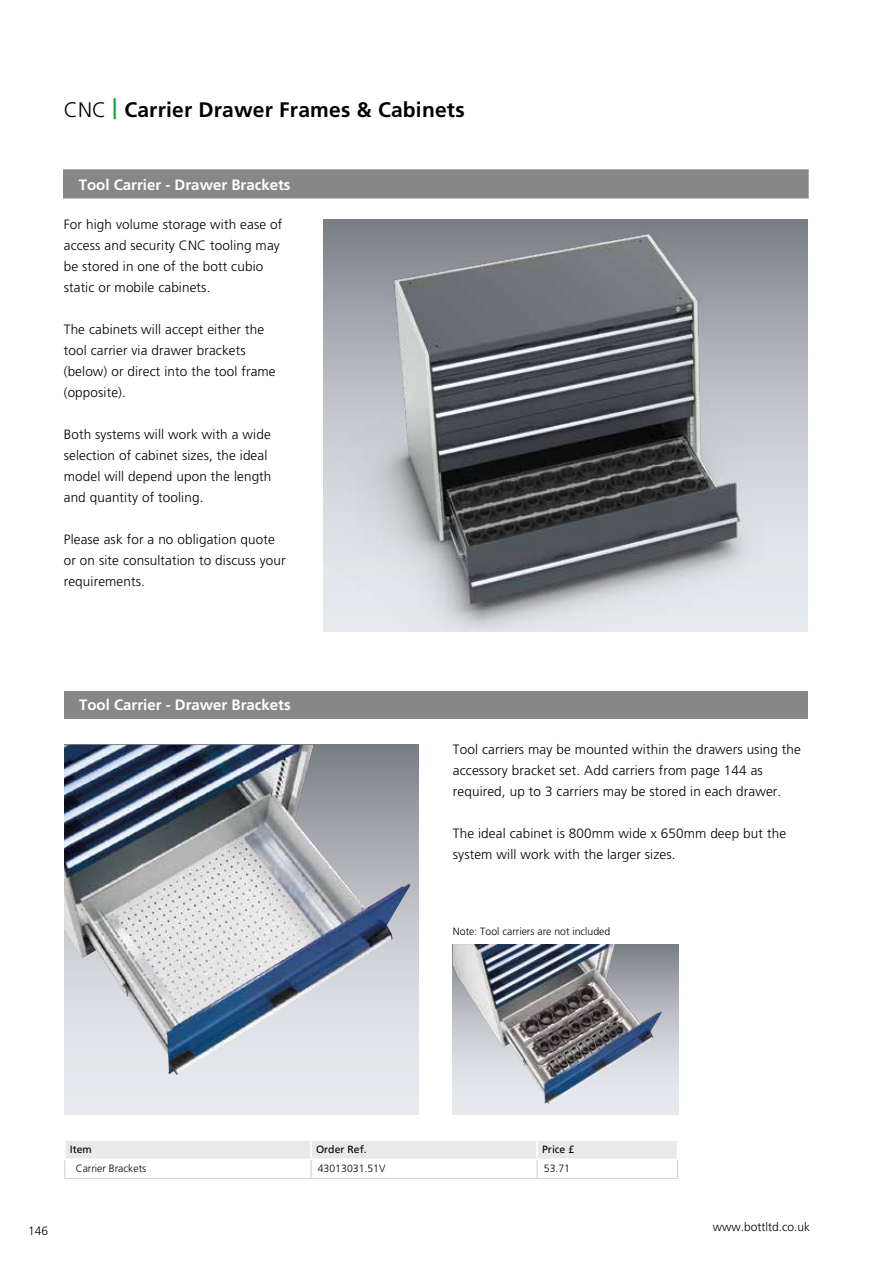
<style>
.page{position:relative;width:893px;height:1263px;background:#fff}
.page>*{position:absolute;margin:0;border:0;box-sizing:border-box;transform-origin:0 0}
.t1{font:700 21px "Frutiger LT Pro";letter-spacing:.01em;color:#000}
.t2{font:700 15px "Frutiger LT Pro";color:#fff}
.t3{font:300 13.5px/21px "Frutiger LT Pro";letter-spacing:.01em;color:#000}
.t4{font:300 12px "Frutiger LT Pro";color:#000}
.t5{font:300 10.5px "Frutiger LT Pro";color:#000}
.t6{font:10.5px "Frutiger LT Pro";color:#000}
.s1{font-weight:300}
.s2{color:#13a538}
</style>
<div class="page">
<div style="left:63px;top:169px;width:746px;height:29px;background:#b0b0b0"></div>
<svg style="left:64px;top:744px;width:355px;height:370px;background:#dbdfe3"></svg>
<img style="left:64px;top:745px;width:346px;height:330px">
<svg style="left:453px;top:944px;width:225px;height:170px;background:#cfd3d7"></svg>
<img style="left:453px;top:944px;width:209px;height:160px">
<hr style="left:64px;top:1178px;width:247px;height:1px;background:#d0d0d0">
<svg style="left:64px;top:1141px;width:614px;height:37px"></svg>
<hr style="left:311px;top:1178px;width:226px;height:1px;background:#d0d0d0">
<hr style="left:537px;top:1178px;width:141px;height:1px;background:#d0d0d0">
<div style="left:64px;top:170px;width:744px;height:28px;background:#878787"></div>
<div style="left:64px;top:691px;width:744px;height:27px;background:#878787"></div>
<img style="left:323px;top:219px;width:485px;height:412px">
<h1 class="t1" style="left:64px;top:97px;width:402px"><span class="s1">CNC</span> <span class="s2">|</span> Carrier Drawer Frames &amp; Cabinets</h1>
<p class="t2" style="left:79px;top:175px;width:213px">Tool Carrier - Drawer Brackets</p>
<p class="t3" style="left:64px;top:214px;width:220px">For high volume storage with ease of access and security CNC tooling may be stored in one of the bott cubio static or mobile cabinets.</p>
<p class="t3" style="left:64px;top:319px;width:213px">The cabinets will accept either the tool carrier via drawer brackets (below) or direct into the tool frame (opposite).</p>
<p class="t3" style="left:64px;top:424px;width:209px">Both systems will work with a wide selection of cabinet sizes, the ideal model will depend upon the length and quantity of tooling.</p>
<p class="t3" style="left:64px;top:529px;width:223px">Please ask for a no obligation quote or on site consultation to discuss your requirements.</p>
<p class="t2" style="left:79px;top:696px;width:213px">Tool Carrier - Drawer Brackets</p>
<p class="t3" style="left:453px;top:739px;width:350px">Tool carriers may be mounted within the drawers using the accessory bracket set. Add carriers from page 144 as required, up to 3 carriers may be stored in each drawer.</p>
<p class="t3" style="left:453px;top:823px;width:335px">The ideal cabinet is 800mm wide x 650mm deep but the system will work with the larger sizes.</p>
<p class="t5" style="left:453px;top:925px;width:159px">Note: Tool carriers are not included</p>
<p class="t6" style="left:70px;top:1143px;width:24px">Item</p>
<p class="t6" style="left:316px;top:1143px;width:52px">Order Ref.</p>
<p class="t6" style="left:542px;top:1143px;width:34px">Price £</p>
<p class="t5" style="left:76px;top:1162px;width:72px">Carrier Brackets</p>
<p class="t5" style="left:318px;top:1162px;width:69px">43013031.51V</p>
<p class="t5" style="left:544px;top:1162px;width:28px">53.71</p>
<p class="t4" style="left:28px;top:1224px;width:22px">146</p>
<p class="t4" style="left:713px;top:1219px;width:99px">www.bottltd.co.uk</p>
</div>
